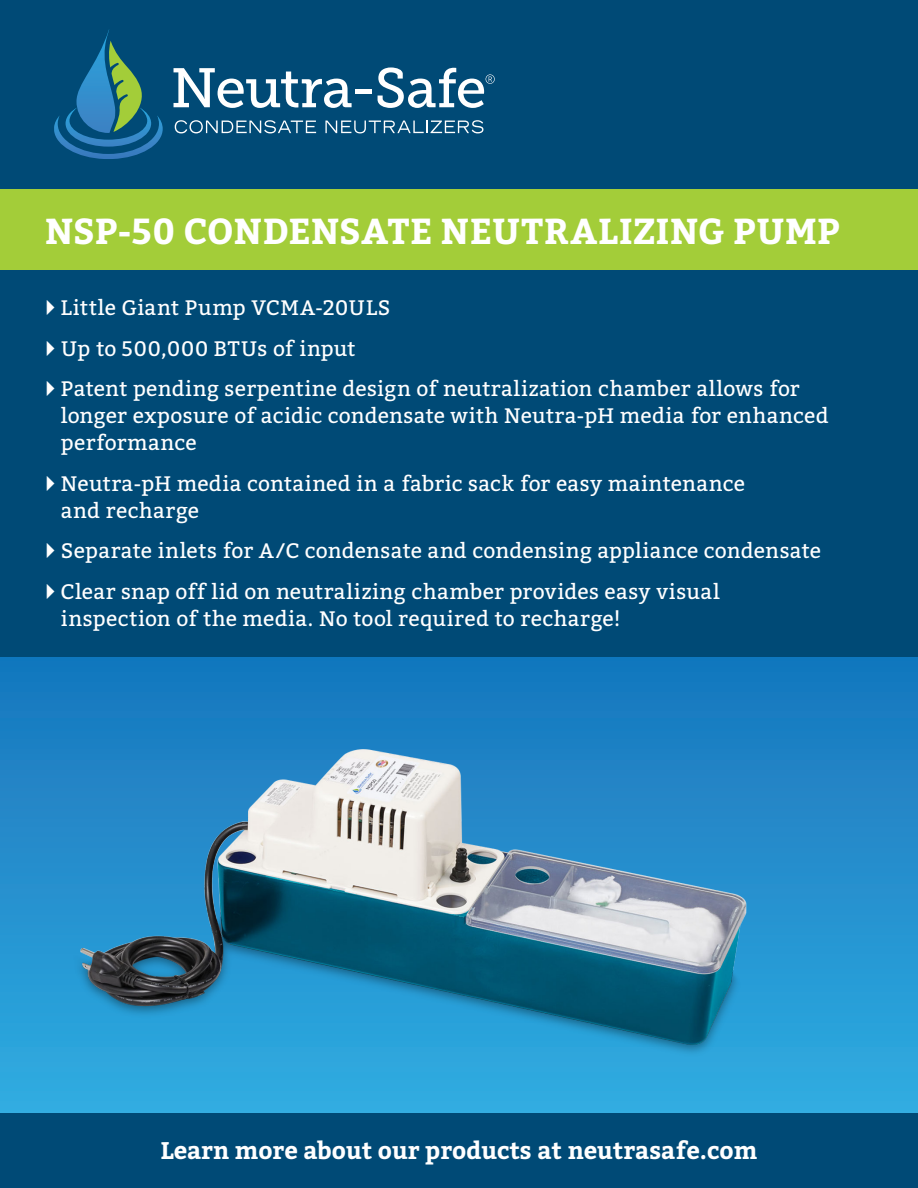
<style>
.page{position:relative;width:918px;height:1188px;background:#fff}
.page>*{position:absolute;margin:0;border:0;box-sizing:border-box;transform-origin:0 0}
.nhead{font:700 36px "Bitter";letter-spacing:.01em;color:#fff}
.nCTA{font:700 24px "Bitter";color:#fff}
.t1{font:21px/27px "Bitter";letter-spacing:.015em;color:#fff}
</style>
<div class="page">
<svg style="left:0;top:657px;width:918px;height:456px;background:#218dcc"></svg>
<div style="left:0;top:1113px;width:918px;height:75px;background:#004a76"></div>
<img style="left:68px;top:711px;width:696px;height:382px">
<div style="left:0;top:0;width:918px;height:657px;background:#004a76"></div>
<svg style="left:174px;top:68px;width:178px;height:40px"></svg>
<div style="left:355px;top:89px;width:16px;height:5px;background:#fff"></div>
<svg style="left:378px;top:67px;width:117px;height:41px"></svg>
<svg style="left:175px;top:120px;width:141px;height:13px"></svg>
<svg style="left:325px;top:120px;width:158px;height:13px"></svg>
<svg style="left:54px;top:30px;width:109px;height:129px"></svg>
<div style="left:0;top:189px;width:918px;height:81px;background:#a3cd39"></div>
<p class="nhead" style="left:45px;top:209px;width:796px">NSP-50 CONDENSATE NEUTRALIZING PUMP</p>
<p class="t1" style="left:61px;top:295px;width:331px">Little Giant Pump VCMA-20ULS</p>
<p class="t1" style="left:61px;top:335px;width:296px">Up to 500,000 BTUs of input</p>
<p class="t1" style="left:61px;top:376px;width:769px">Patent pending serpentine design of neutralization chamber allows for longer exposure of acidic condensate with Neutra-pH media for enhanced performance</p>
<p class="t1" style="left:61px;top:470px;width:686px">Neutra-pH media contained in a fabric sack for easy maintenance and recharge</p>
<p class="t1" style="left:61px;top:538px;width:762px">Separate inlets for A/C condensate and condensing appliance condensate</p>
<p class="t1" style="left:61px;top:578px;width:660px">Clear snap off lid on neutralizing chamber provides easy visual inspection of the media. No tool required to recharge!</p>
<p class="nCTA" style="left:161px;top:1136px;width:598px">Learn more about our products at neutrasafe.com</p>
</div>
